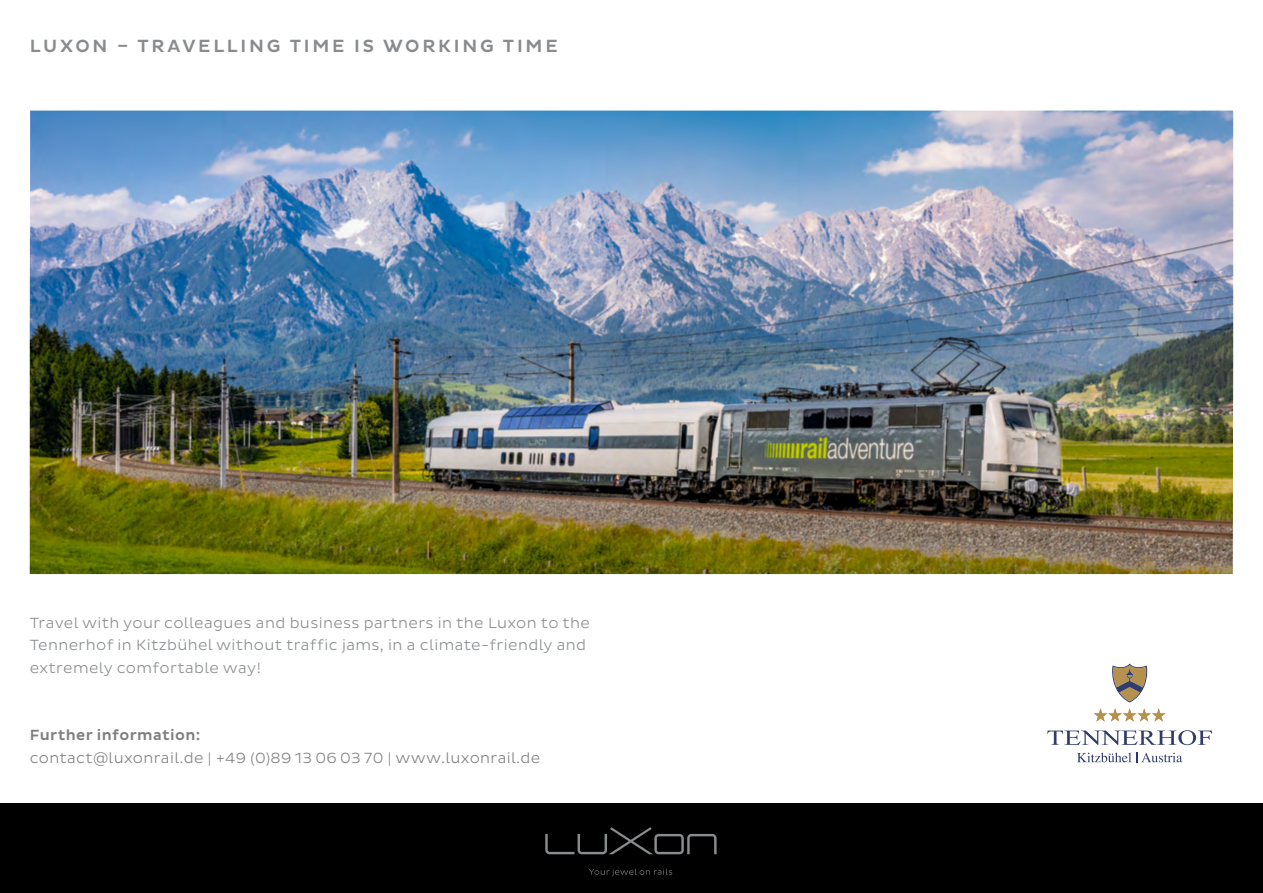
<style>
.page{position:relative;width:1263px;height:893px;background:#fff}
.page>*{position:absolute;margin:0;border:0;box-sizing:border-box;transform-origin:0 0}
.t1{font:500 18px "Pluto Sans";letter-spacing:.155em;color:#888c8e}
.t2{font:300 15px/22.5px "Pluto Sans";letter-spacing:.025em;color:#888c8e}
.t3{font:300 15px "Pluto Sans";letter-spacing:.025em;color:#808080}
.t4{font:500 15px "Pluto Sans";letter-spacing:.025em;color:#808080}
</style>
<div class="page">
<div style="left:0;top:804px;width:1263px;height:89px;background:#000"></div>
<svg style="left:545px;top:827px;width:171px;height:27px"></svg>
<svg style="left:589px;top:869px;width:83px;height:7px"></svg>
<img style="left:30px;top:111px;width:1203px;height:463px">
<svg style="left:1077px;top:752px;width:105px;height:10px"></svg>
<svg style="left:1094px;top:708px;width:71px;height:14px"></svg>
<svg style="left:1112px;top:663px;width:35px;height:39px"></svg>
<svg style="left:1047px;top:730px;width:165px;height:15px"></svg>
<p class="t1" style="left:30px;top:35px;width:529px">LUXON – TRAVELLING TIME IS WORKING TIME</p>
<p class="t2" style="left:30px;top:612px;width:562px">Travel with your colleagues and business partners in the Luxon to the<br>Tennerhof in Kitzbühel without traffic jams, in a climate-friendly and extremely comfortable way!</p>
<p class="t4" style="left:30px;top:727px;width:172px">Further information:</p>
<p class="t3" style="left:30px;top:749px;width:512px">contact@luxonrail.de | +49 (0)89 13 06 03 70 | www.luxonrail.de</p>
</div>
